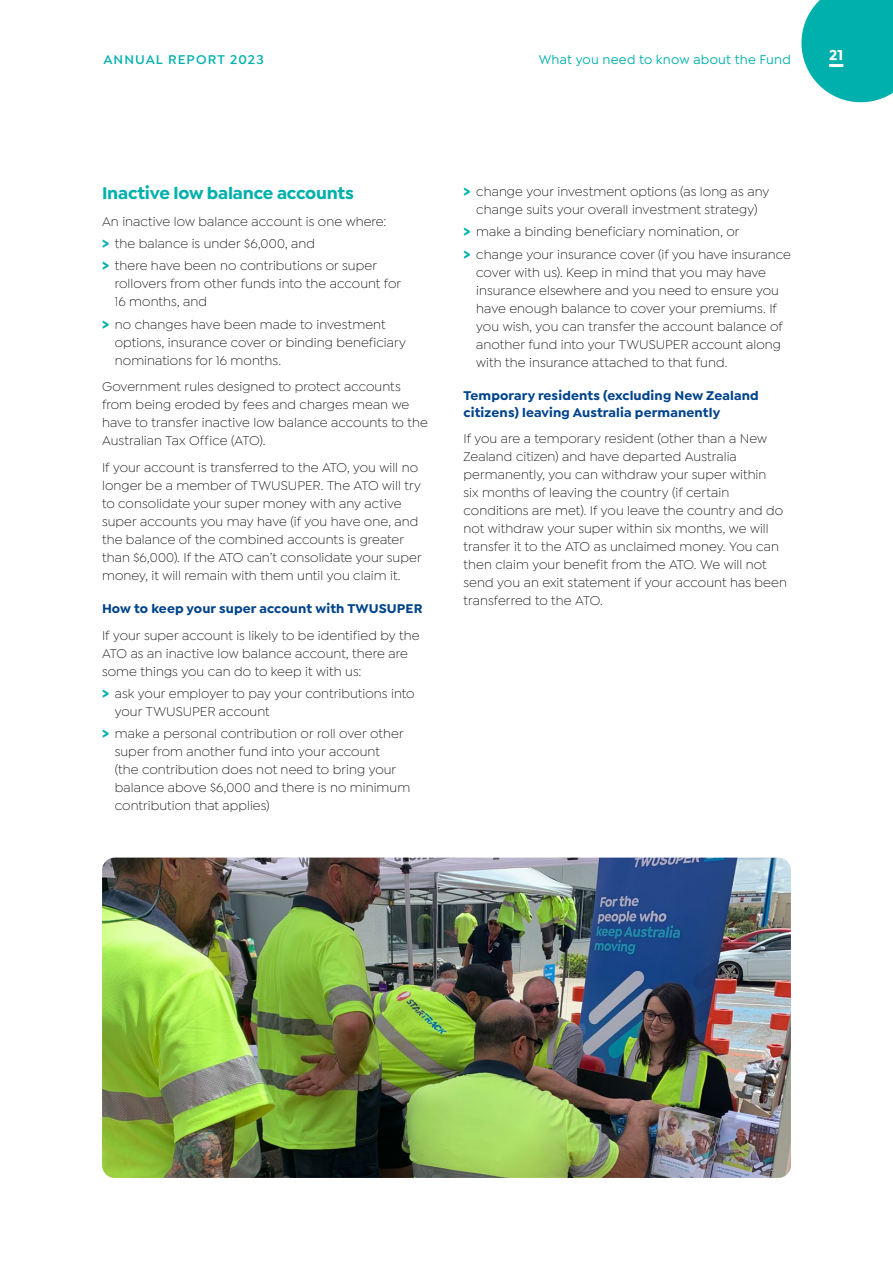
<style>
.page{position:relative;width:893px;height:1263px;background:#fff}
.page>*{position:absolute;margin:0;border:0;box-sizing:border-box;transform-origin:0 0}
.t1{font:700 18px "Isidora Sans";letter-spacing:-.01em;color:#00b0ad}
.t2{font:700 15px "Isidora Sans";color:#fff}
.t3{font:300 13.5px/18px "Isidora Sans";letter-spacing:.005em;color:#000}
.t4{font:700 13.5px/16.5px "Isidora Sans";letter-spacing:.01em;color:#00438c}
.t5{font:500 13.5px "Isidora Sans";letter-spacing:.02em;color:#00b0ad}
.t6{font:600 13.5px "Isidora Sans";letter-spacing:.08em;color:#00b0ad}
.s1{font-weight:900;color:#00b0ad}
</style>
<div class="page">
<svg style="left:801px;top:0;width:92px;height:103px;background:#22bab8"></svg>
<hr style="left:829px;top:64px;width:14px;height:3px;background:#fff">
<img style="left:102px;top:857px;width:689px;height:321px">
<p class="t6" style="left:103px;top:51px;width:162px">ANNUAL REPORT 2023</p>
<p class="t5" style="left:539px;top:52px;width:254px">What you need to know about the Fund</p>
<p class="t2" style="left:829px;top:45px;width:16px">21</p>
<h1 class="t1" style="left:102px;top:182px;width:253px">Inactive low balance accounts</h1>
<p class="t3" style="left:102px;top:210px;width:286px;line-height:22.2px">An inactive low balance account is one where: <span class="s1">&gt;</span> the balance is under $6,000, and<br><span class="s1">&gt;</span> there have been no contributions or super</p>
<p class="t3" style="left:115px;top:275px;width:288px">rollovers from other funds into the account for<br>16 months, and</p>
<p class="t3" style="left:115px;top:315px;width:293px;text-indent:-13px"><span class="s1">&gt;</span> no changes have been made to investment options, insurance cover or binding beneficiary nominations for 16 months.</p>
<p class="t3" style="left:102px;top:378px;width:327px">Government rules designed to protect accounts from being eroded by fees and charges mean we have to transfer inactive low balance accounts to the Australian Tax Office (ATO).</p>
<p class="t3" style="left:102px;top:458px;width:321px">If your account is transferred to the ATO, you will no longer be a member of TWUSUPER. The ATO will try to consolidate your super money with any active super accounts you may have (if you have one, and the balance of the combined accounts is greater than $6,000). If the ATO can’t consolidate your super money, it will remain with them until you claim it.</p>
<p class="t4" style="left:102px;top:600px;width:322px">How to keep your super account with TWUSUPER</p>
<p class="t3" style="left:102px;top:626px;width:319px">If your super account is likely to be identified by the<br>ATO as an inactive low balance account, there are some things you can do to keep it with us:</p>
<p class="t3" style="left:115px;top:684px;width:301px;text-indent:-13px"><span class="s1">&gt;</span> ask your employer to pay your contributions into your TWUSUPER account</p>
<p class="t3" style="left:115px;top:725px;width:297px;text-indent:-13px"><span class="s1">&gt;</span> make a personal contribution or roll over other super from another fund into your account<br>(the contribution does not need to bring your balance above $6,000 and there is no minimum contribution that applies)</p>
<p class="t3" style="left:463px;top:183px;width:307px;text-align:center"><span class="s1">&gt;</span> change your investment options (as long as any change suits your overall investment strategy)</p>
<p class="t3" style="left:463px;top:221px;width:329px;line-height:22.2px"><span class="s1">&gt;</span> make a binding beneficiary nomination, or<br><span class="s1">&gt;</span> change your insurance cover (if you have insurance</p>
<p class="t3" style="left:476px;top:263px;width:308px">cover with us). Keep in mind that you may have insurance elsewhere and you need to ensure you have enough balance to cover your premiums. If you wish, you can transfer the account balance of another fund into your TWUSUPER account along with the insurance attached to that fund.</p>
<p class="t4" style="left:463px;top:387px;width:297px">Temporary residents (excluding New Zealand citizens) leaving Australia permanently</p>
<p class="t3" style="left:463px;top:430px;width:325px">If you are a temporary resident (other than a New Zealand citizen) and have departed Australia permanently, you can withdraw your super within<br>six months of leaving the country (if certain conditions are met). If you leave the country and do not withdraw your super within six months, we will transfer it to the ATO as unclaimed money. You can then claim your benefit from the ATO. We will not send you an exit statement if your account has been transferred to the ATO.</p>
</div>
